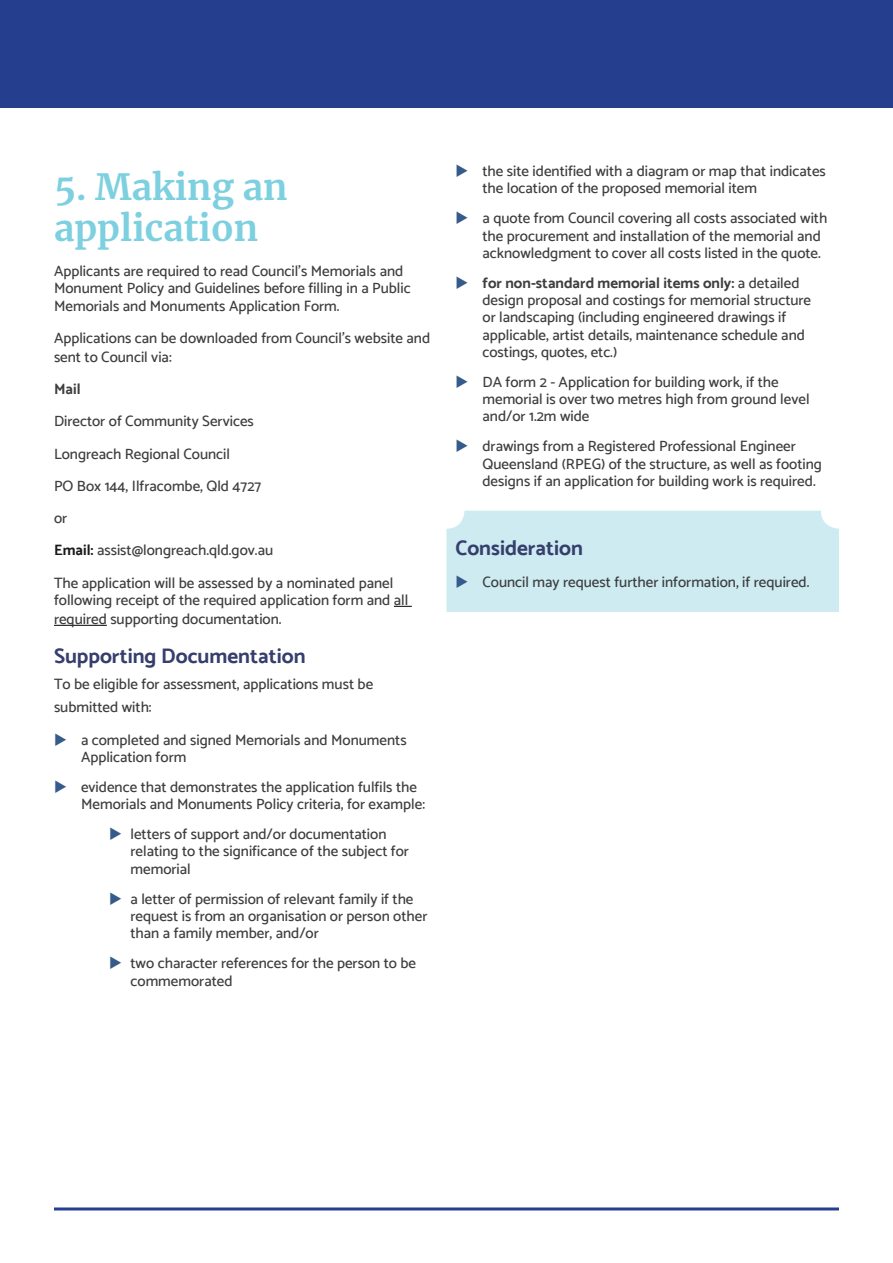
<style>
.page{position:relative;width:893px;height:1263px;background:#fff}
.page>*{position:absolute;margin:0;border:0;box-sizing:border-box;transform-origin:0 0}
.Head{font:700 36px/41.4px "Merriweather";color:#7dd0df}
.Body{font:700 21px "Catamaran";color:#353e6c}
.Heading_1{font:700 21px "Catamaran";color:#353e6c}
.Body-2{font:500 15px/17.2px "Catamaran";color:#3e3e3f}
.Body-3{font:700 15px "Catamaran";color:#3e3e3f}
.s1{font-weight:700;color:#1a1a1a}
.s2{font-weight:700}
</style>
<div class="page">
<div style="left:0;top:0;width:893px;height:107px;background:#253f8e"></div>
<svg style="left:394px;top:606px;width:18px;height:1px"></svg>
<hr style="left:54px;top:625px;width:53px;height:1px;background:#000">
<hr style="left:54px;top:1207px;width:785px;height:3px;background:#253f8e">
<div style="left:446px;top:511px;width:393px;height:101px;background:#cdebf1"></div>
<p class="Head" style="left:54px;top:165px;width:235px">5. Making an application</p>
<p class="Body-2" style="left:54px;top:262px;width:358px">Applicants are required to read Council’s Memorials and<br>Monument Policy and Guidelines before filling in a Public<br>Memorials and Monuments Application Form.</p>
<p class="Body-2" style="left:54px;top:328px;width:378px;line-height:19px">Applications can be downloaded from Council’s website and sent to Council via:</p>
<p class="Body-3" style="left:54px;top:380px;width:28px">Mail</p>
<p class="Body-2" style="left:54px;top:412px;width:201px">Director of Community Services</p>
<p class="Body-2" style="left:54px;top:445px;width:178px">Longreach Regional Council</p>
<p class="Body-2" style="left:54px;top:477px;width:209px">PO Box 144, Ilfracombe, Qld 4727</p>
<p class="Body-2" style="left:54px;top:509px;width:15px">or</p>
<p class="Body-2" style="left:54px;top:541px;width:221px"><span class="s1">Email:</span> assist@longreach.qld.gov.au</p>
<p class="Body-2" style="left:54px;top:574px;width:356px">The application will be assessed by a nominated panel following receipt of the required application form and all</p>
<p class="Body-2" style="left:54px;top:610px;width:229px">required supporting documentation.</p>
<p class="Body" style="left:54px;top:643px;width:253px">Supporting Documentation</p>
<p class="Body-2" style="left:54px;top:672px;width:321px;line-height:23.4px">To be eligible for assessment, applications must be submitted with:</p>
<p class="Body-2" style="left:81px;top:731px;width:327px">a completed and signed Memorials and Monuments<br>Application form</p>
<p class="Body-2" style="left:81px;top:778px;width:345px">evidence that demonstrates the application fulfils the<br>Memorials and Monuments Policy criteria, for example:</p>
<p class="Body-2" style="left:131px;top:825px;width:280px">letters of support and/or documentation relating to the significance of the subject for memorial</p>
<p class="Body-2" style="left:131px;top:890px;width:298px">a letter of permission of relevant family if the request is from an organisation or person other than a family member, and/or</p>
<p class="Body-2" style="left:131px;top:954px;width:287px">two character references for the person to be commemorated</p>
<p class="Body-2" style="left:482px;top:162px;width:345px">the site identified with a diagram or map that indicates the location of the proposed memorial item</p>
<p class="Body-2" style="left:482px;top:210px;width:346px">a quote from Council covering all costs associated with the procurement and installation of the memorial and acknowledgment to cover all costs listed in the quote.</p>
<p class="Body-2" style="left:482px;top:274px;width:330px"><span class="s2">for non-standard memorial items only:</span> a detailed design proposal and costings for memorial structure or landscaping (including engineered drawings if applicable, artist details, maintenance schedule and costings, quotes, etc.)</p>
<p class="Body-2" style="left:482px;top:373px;width:329px">DA form 2 - Application for building work, if the memorial is over two metres high from ground level and/or 1.2m wide</p>
<p class="Body-2" style="left:482px;top:438px;width:341px">drawings from a Registered Professional Engineer<br>Queensland (RPEG) of the structure, as well as footing designs if an application for building work is required.</p>
<p class="Heading_1" style="left:455px;top:535px;width:129px">Consideration</p>
<p class="Body-2" style="left:482px;top:573px;width:328px">Council may request further information, if required.</p>
</div>
